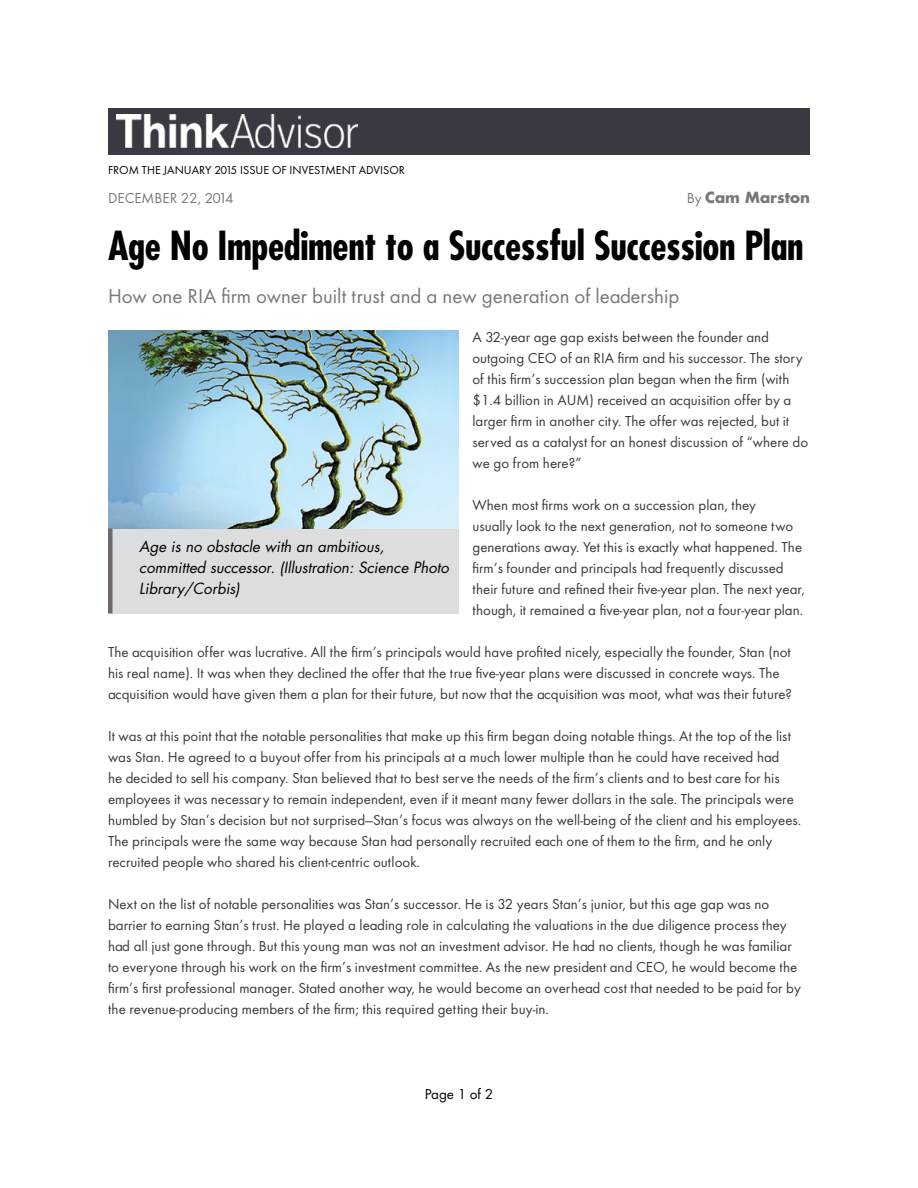
<style>
.page{position:relative;width:918px;height:1188px;background:#fff}
.page>*{position:absolute;margin:0;border:0;box-sizing:border-box;transform-origin:0 0}
.t1{font:700 condensed 39px "Futura";letter-spacing:-.01em;color:#000}
.t2{font:21px "Futura Book DTC";color:#77787b}
.t3{font:15px/21px "Futura Book DTC";color:#3b3841}
.t4{font:italic 15px/21px "Futura";color:#000}
.t5{font:15px "Futura Book DTC";color:#77787b}
.t6{font:700 15px "Futura";color:#77787b}
.t7{font:15px "Futura Book DTC";color:#000}
.t8{font:12px "Futura Book DTC";color:#000}
.s1{font-family:"Futura Book DTC";font-weight:400}
</style>
<div class="page">
<div style="left:108px;top:108px;width:702px;height:46px;background:#3b3841"></div>
<img style="left:116px;top:115px;width:241px;height:32px">
<img style="left:108px;top:331px;width:351px;height:198px">
<div style="left:108px;top:529px;width:351px;height:84px;background:#dcddde"></div>
<hr style="left:108px;top:529px;width:4px;height:84px;background:#6e686e">
<p class="t8" style="left:108px;top:164px;width:299px">FROM THE JANUARY 2015 ISSUE OF INVESTMENT ADVISOR</p>
<p class="t5" style="left:108px;top:190px;width:127px">DECEMBER 22, 2014</p>
<p class="t6" style="left:687px;top:188px;width:125px"><span class="s1">By</span> Cam Marston</p>
<h1 class="t1" style="left:108px;top:222px;width:697px">Age No Impediment to a Successful Succession Plan</h1>
<h2 class="t2" style="left:108px;top:284px;width:573px">How one RIA firm owner built trust and a new generation of leadership</h2>
<p class="t3" style="left:472px;top:327px;width:337px">A 32-year age gap exists between the founder and outgoing CEO of an RIA firm and his successor. The story of this firm’s succession plan began when the firm (with $1.4 billion in AUM) received an acquisition offer by a larger firm in another city. The offer was rejected, but it served as a catalyst for an honest discussion of “where do we go from here?”</p>
<p class="t3" style="left:472px;top:495px;width:334px">When most firms work on a succession plan, they<br>usually look to the next generation, not to someone two generations away. Yet this is exactly what happened. The firm’s founder and principals had frequently discussed their future and refined their five-year plan. The next year, though, it remained a five-year plan, not a four-year plan.</p>
<p class="t3" style="left:108px;top:642px;width:686px">The acquisition offer was lucrative. All the firm’s principals would have profited nicely, especially the founder, Stan (not his real name). It was when they declined the offer that the true five-year plans were discussed in concrete ways. The acquisition would have given them a plan for their future, but now that the acquisition was moot, what was their future?</p>
<p class="t3" style="left:108px;top:726px;width:695px">It was at this point that the notable personalities that make up this firm began doing notable things. At the top of the list was Stan. He agreed to a buyout offer from his principals at a much lower multiple than he could have received had<br>he decided to sell his company. Stan believed that to best serve the needs of the firm’s clients and to best care for his employees it was necessary to remain independent, even if it meant many fewer dollars in the sale. The principals were humbled by Stan’s decision but not surprised—Stan’s focus was always on the well-being of the client and his employees.<br>The principals were the same way because Stan had personally recruited each one of them to the firm, and he only recruited people who shared his client-centric outlook.</p>
<p class="t3" style="left:108px;top:894px;width:695px">Next on the list of notable personalities was Stan’s successor. He is 32 years Stan’s junior, but this age gap was no barrier to earning Stan’s trust. He played a leading role in calculating the valuations in the due diligence process they had all just gone through. But this young man was not an investment advisor. He had no clients, though he was familiar to everyone through his work on the firm’s investment committee. As the new president and CEO, he would become the firm’s first professional manager. Stated another way, he would become an overhead cost that needed to be paid for by the revenue-producing members of the firm; this required getting their buy-in.</p>
<p class="t4" style="left:139px;top:536px;width:311px">Age is no obstacle with an ambitious, committed successor. (Illustration: Science Photo<br>Library/Corbis)</p>
<p class="t7" style="left:425px;top:1086px;width:70px">Page 1 of 2</p>
</div>
